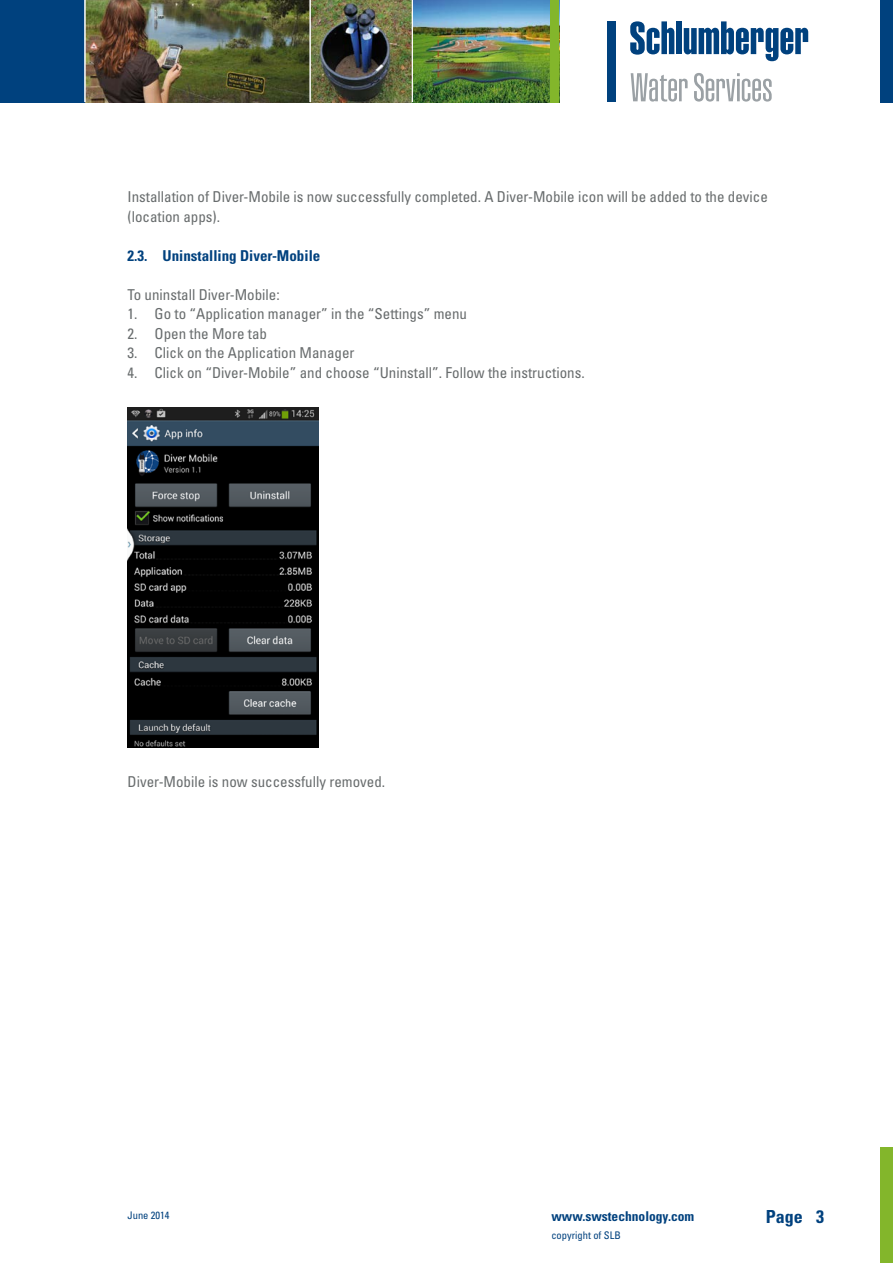
<style>
.page{position:relative;width:893px;height:1263px;background:#fff}
.page>*{position:absolute;margin:0;border:0;box-sizing:border-box;transform-origin:0 0}
.t1{font:700 condensed 18px "Univers LT Std";color:#00417e}
.t2{font:condensed 15px/19.5px "Univers LT Std";color:#686c6d}
.t3{font:700 condensed 15px "Univers LT Std";color:#00417e}
.t4{font:700 condensed 13.5px "Univers LT Std";color:#00417e}
.t5{font:condensed 10.5px "Univers LT Std";color:#00417e}
</style>
<div class="page">
<div style="left:880px;top:1147px;width:13px;height:116px;background:#83b62b"></div>
<div style="left:0;top:0;width:85px;height:102px;background:#00417e"></div>
<img style="left:86px;top:0;width:465px;height:102px">
<div style="left:551px;top:0;width:8px;height:102px;background:#83b62b"></div>
<hr style="left:310px;top:0;width:1px;height:102px;background:#fff">
<div style="left:880px;top:0;width:13px;height:102px;background:#00417e"></div>
<hr style="left:412px;top:0;width:1px;height:102px;background:#fff">
<div style="left:676px;top:21px;width:6px;height:33px;background:#00417e"></div>
<svg style="left:684px;top:21px;width:124px;height:40px"></svg>
<svg style="left:630px;top:21px;width:44px;height:34px"></svg>
<svg style="left:631px;top:73px;width:57px;height:29px"></svg>
<svg style="left:694px;top:73px;width:78px;height:29px"></svg>
<div style="left:607px;top:21px;width:9px;height:80px;background:#00417e"></div>
<img style="left:128px;top:407px;width:191px;height:340px">
<p class="t2" style="left:128px;top:187px;width:642px">Installation of Diver-Mobile is now successfully completed. A Diver-Mobile icon will be added to the device (location apps).</p>
<p class="t3" style="left:128px;top:246px;width:194px">2.3. Uninstalling Diver-Mobile</p>
<p class="t2" style="left:128px;top:284px;width:154px">To uninstall Diver-Mobile:</p>
<p class="t2" style="left:128px;top:304px;width:341px">1. Go to “Application manager” in the “Settings” menu</p>
<p class="t2" style="left:128px;top:323px;width:141px">2. Open the More tab</p>
<p class="t2" style="left:128px;top:343px;width:228px">3. Click on the Application Manager</p>
<p class="t2" style="left:128px;top:362px;width:459px">4. Click on “Diver-Mobile” and choose “Uninstall”. Follow the instructions.</p>
<p class="t2" style="left:128px;top:772px;width:259px">Diver-Mobile is now successfully removed.</p>
<p class="t1" style="left:766px;top:1205px;width:39px">Page</p>
<p class="t5" style="left:128px;top:1208px;width:43px">June 2014</p>
<p class="t4" style="left:551px;top:1207px;width:144px">www.swstechnology.com</p>
<p class="t1" style="left:816px;top:1205px;width:9px">3</p>
<p class="t5" style="left:551px;top:1228px;width:71px">copyright of SLB</p>
</div>
